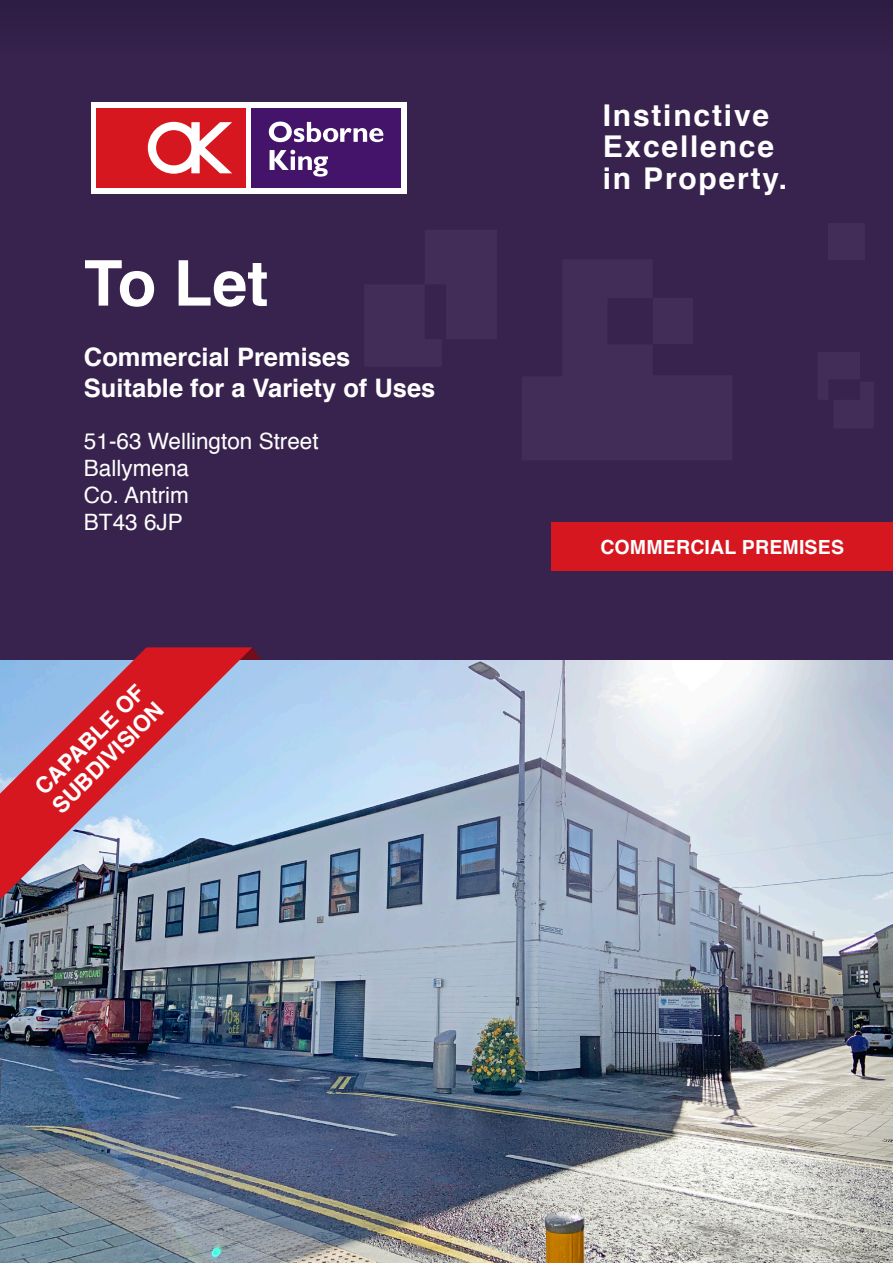
<style>
.page{position:relative;width:893px;height:1263px;background:#fff}
.page>*{position:absolute;margin:0;border:0;box-sizing:border-box;transform-origin:0 0}
.t1{font:700 63px "Helvetica";color:#fff}
.t2{font:700 30px/31.5px "Helvetica";letter-spacing:.06em;color:#fff}
.t3{font:700 25.5px "Helvetica";color:#fff}
.Address_Front{font:22.5px "Helvetica";color:#fff}
.Ribbon_Text{font:700 22.5px/25.5px "Helvetica";color:#fff}
.Property_Type{font:700 19.5px "Helvetica";letter-spacing:.01em;color:#fff}
</style>
<div class="page">
<div style="left:0;top:0;width:893px;height:660px;background:#38234e"></div>
<div style="left:91px;top:102px;width:316px;height:91px;background:#fff"></div>
<div style="left:251px;top:108px;width:150px;height:79px;background:#44146b"></div>
<svg style="left:270px;top:150px;width:58px;height:27px"></svg>
<svg style="left:269px;top:122px;width:114px;height:20px"></svg>
<div style="left:97px;top:108px;width:149px;height:79px;background:#d7171f"></div>
<svg style="left:148px;top:122px;width:84px;height:52px"></svg>
<div style="left:654px;top:298px;width:39px;height:45px;background:#422d58"></div>
<div style="left:828px;top:223px;width:37px;height:36px;background:#422d58"></div>
<img style="left:0;top:660px;width:892px;height:603px">
<div style="left:551px;top:522px;width:342px;height:48px;background:#d7171f"></div>
<svg style="left:252px;top:647px;width:9px;height:13px"></svg>
<svg style="left:0;top:647px;width:252px;height:253px;background:#aa7d94"></svg>
<h1 class="t1" style="left:84px;top:233px;width:186px">To Let</h1>
<h2 class="t3" style="left:84px;top:336px;width:268px">Commercial Premises</h2>
<h2 class="t3" style="left:84px;top:367px;width:353px">Suitable for a Variety of Uses</h2>
<p class="Address_Front" style="left:84px;top:424px;width:236px">51-63 Wellington Street</p>
<p class="Address_Front" style="left:84px;top:451px;width:107px">Ballymena</p>
<p class="Address_Front" style="left:84px;top:478px;width:107px">Co. Antrim</p>
<p class="Address_Front" style="left:84px;top:505px;width:100px">BT43 6JP</p>
<p class="Ribbon_Text" style="left:29px;top:782px;width:148px;rotate:-45deg">CAPABLE OF<br>SUBDIVISION</p>
<h2 class="t2" style="left:603px;top:100px;width:186px">Instinctive<br>Excellence in Property.</h2>
<p class="Property_Type" style="left:600px;top:531px;width:245px">COMMERCIAL PREMISES</p>
</div>
